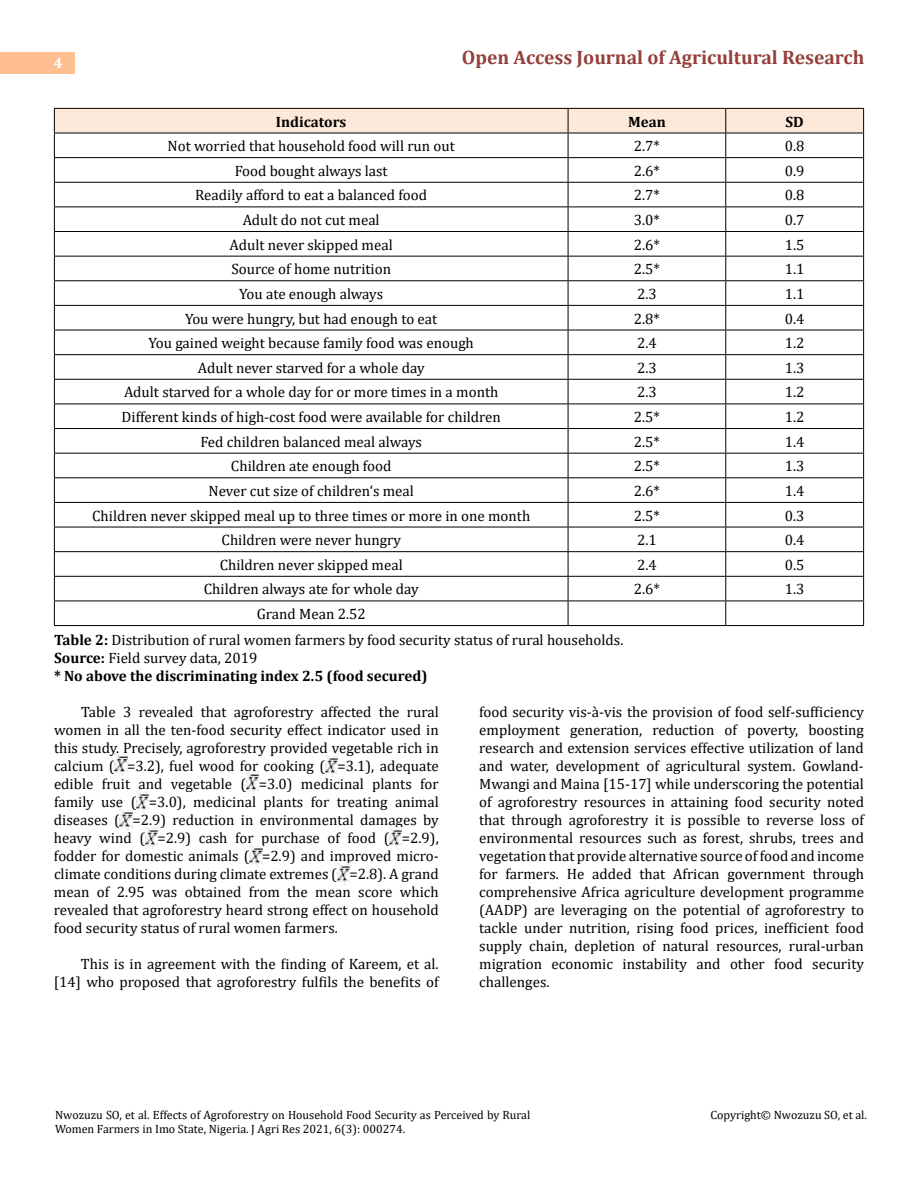
<style>
.page{position:relative;width:918px;height:1188px;background:#fff}
.page>*{position:absolute;margin:0;border:0;box-sizing:border-box;transform-origin:0 0}
.t1{font:700 19.5px "Cambria";color:#953f3c}
.t2{font:15px/18px "Cambria";color:#000;text-align:justify}
.t3{font:700 15px/18px "Cambria";color:#000}
.t4{font:700 15px "Cambria";color:#fff}
.t5{font:12px/14.4px "Cambria";color:#000}
.s1{font-weight:700}
.s2{font-weight:400}
</style>
<div class="page">
<div style="left:0;top:52px;width:74px;height:21px;background:#ffbf91"></div>
<hr style="left:54px;top:625px;width:514px;height:1px;background:#000">
<hr style="left:568px;top:625px;width:158px;height:1px;background:#000">
<hr style="left:726px;top:625px;width:138px;height:1px;background:#000">
<svg style="left:54px;top:108px;width:810px;height:517px"></svg>
<img style="left:115px;top:754px;width:12px;height:20px">
<img style="left:325px;top:755px;width:13px;height:22px">
<img style="left:246px;top:772px;width:13px;height:20px">
<img style="left:136px;top:791px;width:13px;height:22px">
<img style="left:120px;top:809px;width:12px;height:22px">
<img style="left:145px;top:827px;width:13px;height:22px">
<img style="left:389px;top:827px;width:13px;height:22px">
<img style="left:250px;top:845px;width:12px;height:22px">
<img style="left:337px;top:863px;width:13px;height:22px">
<p class="t4" style="left:54px;top:53px;width:10px">4</p>
<h1 class="t1" style="left:462px;top:44px;width:404px">Open Access Journal of Agricultural Research</h1>
<p class="t3" style="left:276px;top:112px;width:72px">Indicators</p>
<p class="t3" style="left:628px;top:112px;width:39px">Mean</p>
<p class="t3" style="left:786px;top:112px;width:20px">SD</p>
<p class="t2" style="left:168px;top:137px;width:289px">Not worried that household food will run out</p>
<p class="t2" style="left:634px;top:137px;width:28px">2.7*</p>
<p class="t2" style="left:785px;top:137px;width:21px">0.8</p>
<p class="t2" style="left:235px;top:162px;width:154px">Food bought always last</p>
<p class="t2" style="left:634px;top:162px;width:28px">2.6*</p>
<p class="t2" style="left:785px;top:162px;width:21px">0.9</p>
<p class="t2" style="left:195px;top:186px;width:233px">Readily afford to eat a balanced food</p>
<p class="t2" style="left:634px;top:186px;width:28px">2.7*</p>
<p class="t2" style="left:785px;top:186px;width:21px">0.8</p>
<p class="t2" style="left:243px;top:211px;width:139px">Adult do not cut meal</p>
<p class="t2" style="left:634px;top:211px;width:28px">3.0*</p>
<p class="t2" style="left:785px;top:211px;width:21px">0.7</p>
<p class="t2" style="left:230px;top:235px;width:165px">Adult never skipped meal</p>
<p class="t2" style="left:634px;top:235px;width:28px">2.6*</p>
<p class="t2" style="left:785px;top:235px;width:21px">1.5</p>
<p class="t2" style="left:231px;top:260px;width:161px">Source of home nutrition</p>
<p class="t2" style="left:634px;top:260px;width:28px">2.5*</p>
<p class="t2" style="left:785px;top:260px;width:21px">1.1</p>
<p class="t2" style="left:239px;top:285px;width:145px">You ate enough always</p>
<p class="t2" style="left:637px;top:285px;width:21px">2.3</p>
<p class="t2" style="left:785px;top:285px;width:21px">1.1</p>
<p class="t2" style="left:185px;top:309px;width:254px">You were hungry, but had enough to eat</p>
<p class="t2" style="left:634px;top:309px;width:28px">2.8*</p>
<p class="t2" style="left:785px;top:309px;width:21px">0.4</p>
<p class="t2" style="left:149px;top:334px;width:327px">You gained weight because family food was enough</p>
<p class="t2" style="left:637px;top:334px;width:21px">2.4</p>
<p class="t2" style="left:785px;top:334px;width:21px">1.2</p>
<p class="t2" style="left:198px;top:359px;width:228px">Adult never starved for a whole day</p>
<p class="t2" style="left:637px;top:359px;width:21px">2.3</p>
<p class="t2" style="left:785px;top:359px;width:21px">1.3</p>
<p class="t2" style="left:124px;top:383px;width:376px">Adult starved for a whole day for or more times in a month</p>
<p class="t2" style="left:637px;top:383px;width:21px">2.3</p>
<p class="t2" style="left:785px;top:383px;width:21px">1.2</p>
<p class="t2" style="left:122px;top:408px;width:381px">Different kinds of high-cost food were available for children</p>
<p class="t2" style="left:634px;top:408px;width:28px">2.5*</p>
<p class="t2" style="left:785px;top:408px;width:21px">1.2</p>
<p class="t2" style="left:200px;top:433px;width:223px">Fed children balanced meal always</p>
<p class="t2" style="left:634px;top:433px;width:28px">2.5*</p>
<p class="t2" style="left:785px;top:433px;width:21px">1.4</p>
<p class="t2" style="left:231px;top:457px;width:162px">Children ate enough food</p>
<p class="t2" style="left:634px;top:457px;width:28px">2.5*</p>
<p class="t2" style="left:785px;top:457px;width:21px">1.3</p>
<p class="t2" style="left:208px;top:482px;width:207px">Never cut size of children‘s meal</p>
<p class="t2" style="left:634px;top:482px;width:28px">2.6*</p>
<p class="t2" style="left:785px;top:482px;width:21px">1.4</p>
<p class="t2" style="left:92px;top:506px;width:440px">Children never skipped meal up to three times or more in one month</p>
<p class="t2" style="left:634px;top:506px;width:28px">2.5*</p>
<p class="t2" style="left:785px;top:506px;width:21px">0.3</p>
<p class="t2" style="left:222px;top:531px;width:181px">Children were never hungry</p>
<p class="t2" style="left:637px;top:531px;width:21px">2.1</p>
<p class="t2" style="left:785px;top:531px;width:21px">0.4</p>
<p class="t2" style="left:220px;top:556px;width:185px">Children never skipped meal</p>
<p class="t2" style="left:637px;top:556px;width:21px">2.4</p>
<p class="t2" style="left:785px;top:556px;width:21px">0.5</p>
<p class="t2" style="left:204px;top:580px;width:216px">Children always ate for whole day</p>
<p class="t2" style="left:634px;top:580px;width:28px">2.6*</p>
<p class="t2" style="left:785px;top:580px;width:21px">1.3</p>
<p class="t2" style="left:54px;top:601px;width:571px;line-height:25.7px;text-indent:203px">Grand Mean 2.52<br><span class="s1">Table 2:</span> Distribution of rural women farmers by food security status of rural households.</p>
<p class="t3" style="left:54px;top:648px;width:375px">Source: <span class="s2">Field survey data, 2019<br></span>* No above the discriminating index 2.5 (food secured)</p>
<p class="t2" style="left:54px;top:703px;width:386px;text-indent:27px">Table 3 revealed that agroforestry affected the rural women in all the ten-food security effect indicator used in this study. Precisely, agroforestry provided vegetable rich in calcium ( =3.2), fuel wood for cooking ( =3.1), adequate edible fruit and vegetable ( =3.0) medicinal plants for family use ( =3.0), medicinal plants for treating animal diseases ( =2.9) reduction in environmental damages by heavy wind ( =2.9) cash for purchase of food ( =2.9), fodder for domestic animals ( =2.9) and improved micro&shy;climate conditions during climate extremes ( =2.8). A grand mean of 2.95 was obtained from the mean score which revealed that agroforestry heard strong effect on household food security status of rural women farmers.</p>
<p class="t2" style="left:54px;top:955px;width:386px;text-align:right">This is in agreement with the finding of Kareem, et al. [14] who proposed that agroforestry fulfils the benefits of</p>
<p class="t2" style="left:479px;top:703px;width:386px">food security vis-à-vis the provision of food self-sufficiency employment generation, reduction of poverty, boosting research and extension services effective utilization of land and water, development of agricultural system. Gowland-Mwangi and Maina [15-17] while underscoring the potential of agroforestry resources in attaining food security noted that through agroforestry it is possible to reverse loss of environmental resources such as forest, shrubs, trees and vegetation that provide alternative source of food and income for farmers. He added that African government through comprehensive Africa agriculture development programme (AADP) are leveraging on the potential of agroforestry to tackle under nutrition, rising food prices, inefficient food supply chain, depletion of natural resources, rural-urban migration economic instability and other food security challenges.</p>
<p class="t5" style="left:55px;top:1108px;width:477px">Nwozuzu SO, et al. Effects of Agroforestry on Household Food Security as Perceived by Rural<br>Women Farmers in Imo State, Nigeria. J Agri Res 2021, 6(3): 000274.</p>
<p class="t5" style="left:710px;top:1108px;width:158px">Copyright© Nwozuzu SO, et al.</p>
</div>
